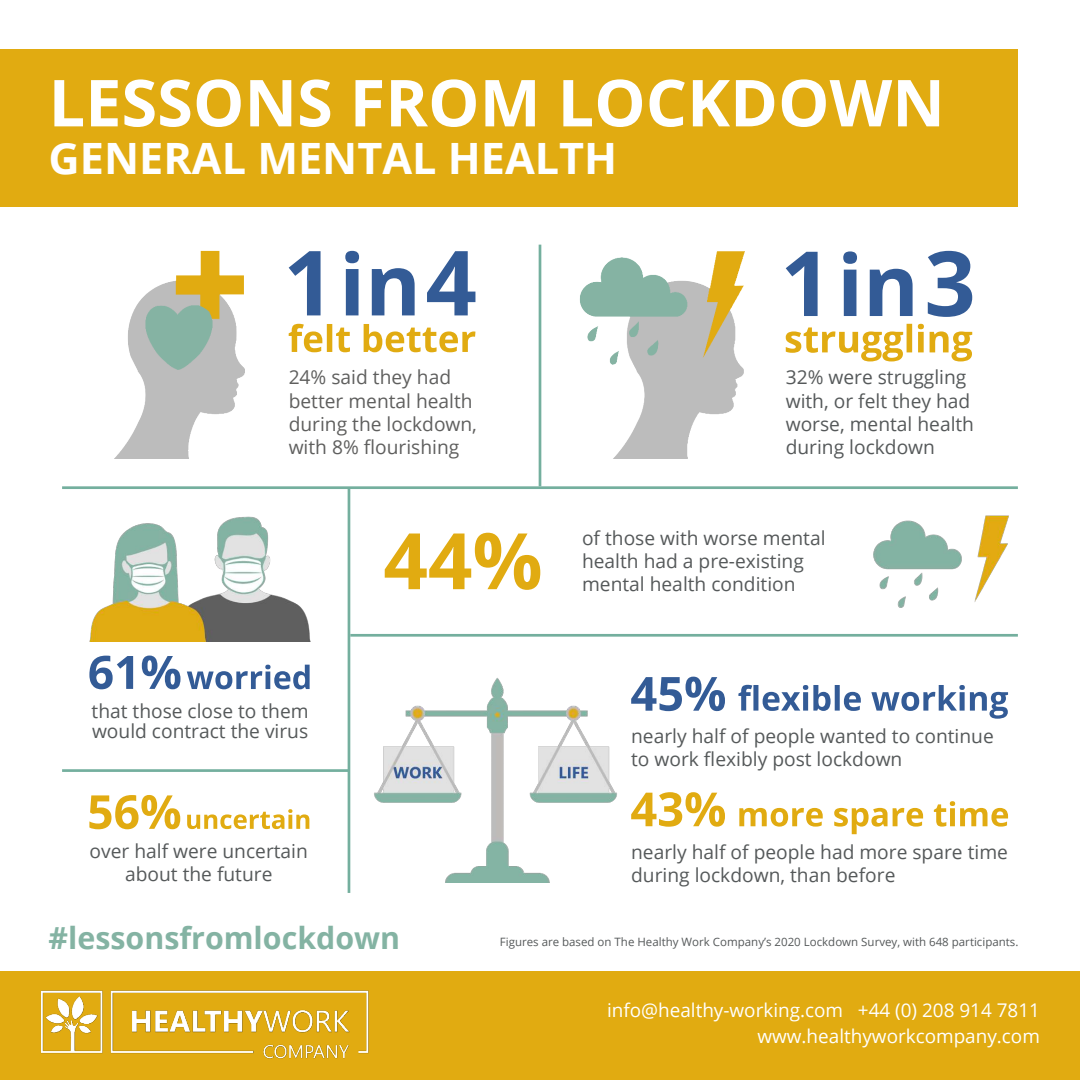
<style>
.page{position:relative;width:1080px;height:1080px;background:#fff}
.page>*{position:absolute;margin:0;border:0;box-sizing:border-box;transform-origin:0 0}
.t1{font:700 64.8px "Open Sans";color:#fff}
.t2{font:700 43.2px "Open Sans";color:#fff}
.t3{font:700 30.4px "Open Sans";color:#84b3a3}
.t4{font:19.2px/23px "Open Sans";color:#55595a}
.t5{font:19.2px/23px "Open Sans";color:#5f5f5e}
.t6{font:18.9px/25.7px "Open Sans";color:#fff;text-align:right}
.t7{font:11.5px "Open Sans";color:#55595a}
</style>
<div class="page">
<div style="left:0;top:972px;width:1080px;height:108px;background:#e1ab11"></div>
<img style="left:41px;top:991px;width:327px;height:68px">
<div style="left:0;top:49px;width:1018px;height:158px;background:#e1ab11"></div>
<hr style="left:539px;top:245px;width:2px;height:241px;background:#74af9e">
<hr style="left:62px;top:486px;width:956px;height:3px;background:#74af9e">
<hr style="left:348px;top:488px;width:2px;height:405px;background:#74af9e">
<hr style="left:350px;top:634px;width:668px;height:3px;background:#74af9e">
<hr style="left:62px;top:769px;width:286px;height:3px;background:#74af9e">
<svg style="left:289px;top:251px;width:186px;height:64px"></svg>
<svg style="left:289px;top:324px;width:186px;height:28px"></svg>
<img style="left:115px;top:251px;width:130px;height:207px">
<svg style="left:786px;top:251px;width:186px;height:66px"></svg>
<svg style="left:786px;top:324px;width:186px;height:37px"></svg>
<img style="left:579px;top:251px;width:166px;height:207px">
<svg style="left:385px;top:533px;width:155px;height:57px"></svg>
<img style="left:874px;top:515px;width:134px;height:92px">
<svg style="left:89px;top:656px;width:92px;height:33px"></svg>
<svg style="left:187px;top:665px;width:123px;height:24px"></svg>
<img style="left:89px;top:516px;width:222px;height:126px">
<svg style="left:89px;top:795px;width:91px;height:34px"></svg>
<svg style="left:187px;top:809px;width:122px;height:20px"></svg>
<svg style="left:631px;top:792px;width:94px;height:35px"></svg>
<svg style="left:739px;top:801px;width:269px;height:33px"></svg>
<svg style="left:631px;top:677px;width:94px;height:34px"></svg>
<svg style="left:738px;top:685px;width:270px;height:34px"></svg>
<img style="left:374px;top:678px;width:243px;height:204px">
<h1 class="t1" style="left:49px;top:66px;width:898px">LESSONS FROM LOCKDOWN</h1>
<h2 class="t2" style="left:49px;top:134px;width:570px">GENERAL MENTAL HEALTH</h2>
<p class="t5" style="left:289px;top:368px;width:190px">24% said they had better mental health during the lockdown, with 8% flourishing</p>
<p class="t4" style="left:786px;top:368px;width:190px">32% were struggling with, or felt they had worse, mental health during lockdown</p>
<p class="t4" style="left:92px;top:703px;width:219px;line-height:19.7px">that those close to them would contract the virus</p>
<p class="t4" style="left:582px;top:528px;width:245px">of those with worse mental health had a pre-existing mental health condition</p>
<p class="t4" style="left:631px;top:727px;width:364px">nearly half of people wanted to continue to work flexibly post lockdown</p>
<p class="t4" style="left:90px;top:841px;width:220px;text-align:center">over half were uncertain about the future</p>
<p class="t4" style="left:631px;top:843px;width:378px">nearly half of people had more spare time during lockdown, than before</p>
<h3 class="t3" style="left:49px;top:921px;width:353px">#lessonsfromlockdown</h3>
<p class="t7" style="left:500px;top:937px;width:520px">Figures are based on The Healthy Work Company’s 2020 Lockdown Survey, with 648 participants.</p>
<p class="t6" style="left:607px;top:999px;width:435px">info@healthy-working.com +44 (0) 208 914 7811 www.healthyworkcompany.com</p>
</div>
